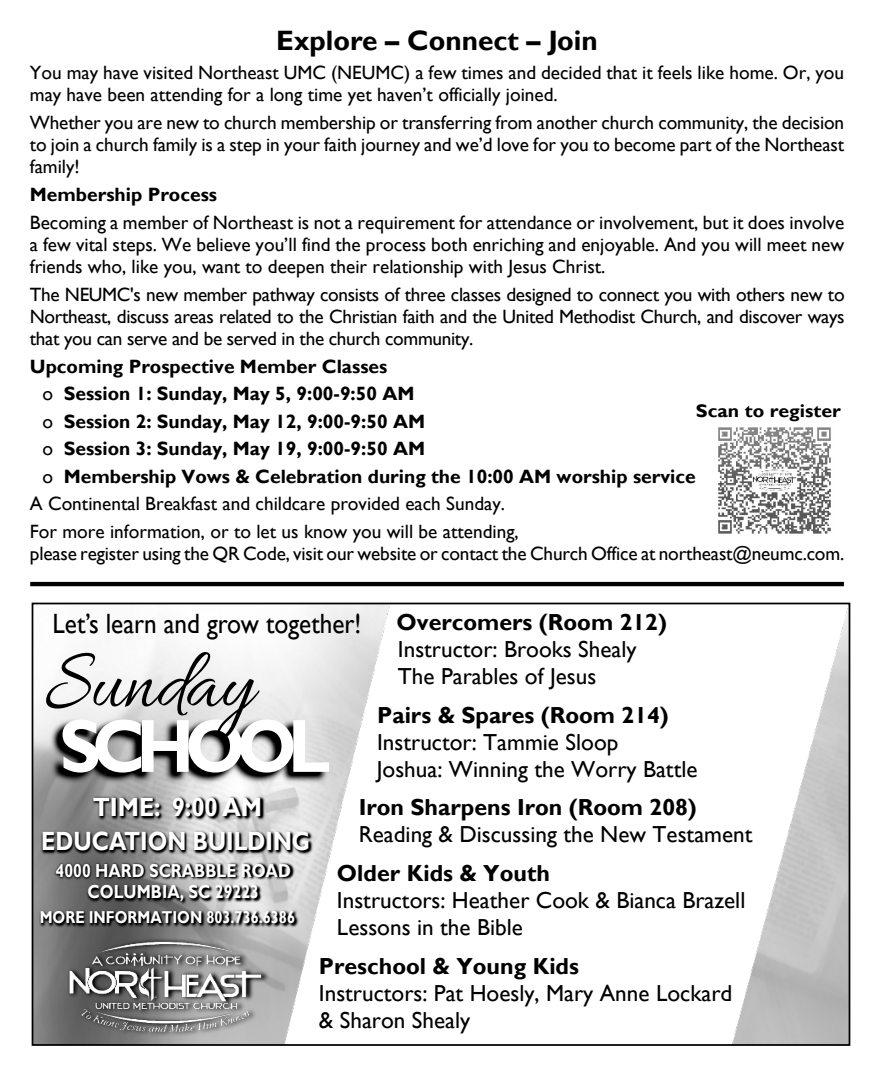
<style>
.page{position:relative;width:882px;height:1071px;background:#fff}
.page>*{position:absolute;margin:0;border:0;box-sizing:border-box;transform-origin:0 0}
.t1{font:88.73px "Allura";color:#000;scale:.87 1}
.t2{font:700 75.77px "Gill Sans";letter-spacing:-.125em;color:#fff;scale:.91 1}
.t3{font:700 28px "Gill Sans";color:#000}
.t4{font:27.82px "Gill Sans";color:#000;scale:.91 1}
.t5{font:700 26.43px/34.3px "Gill Sans";color:#fff;text-align:center;scale:.91 1}
.t6{font:23.1px/26.8px "Gill Sans";color:#000}
.t7{font:700 23.1px "Gill Sans";color:#000}
.t8{font:19.25px/22.2px "Gill Sans";color:#000;text-align:justify}
.t9{font:700 19.25px "Gill Sans";color:#000}
.t10{font:700 18.72px/21.7px "Gill Sans";color:#fff;text-align:center;scale:.85 1}
.t11{font:700 18.2px "Gill Sans";color:#000;scale:1.07 1}
.t12{font:700 17.15px "Gill Sans";color:#fff;scale:.85 1}
.s1{font-weight:400}
</style>
<div class="page">
<img style="left:35px;top:606px;width:812px;height:437px">
<div style="left:32px;top:603px;width:818px;height:443px;border:2px solid #000"></div>
<img style="left:45px;top:693px;width:307px;height:109px">
<img style="left:90px;top:787px;width:187px;height:34px">
<img style="left:39px;top:821px;width:286px;height:40px">
<img style="left:53px;top:855px;width:250px;height:49px">
<img style="left:37px;top:904px;width:269px;height:28px">
<img style="left:64px;top:933px;width:209px;height:108px">
<img style="left:67px;top:940px;width:197px;height:95px">
<img style="left:718px;top:427px;width:113px;height:107px">
<hr style="left:30px;top:582px;width:814px;height:4px;background:#000">
<h3 class="t3" style="left:276px;top:30px;width:323px">Explore – Connect – Join</h3>
<p class="t8" style="left:30px;top:64px;width:816px">You may have visited Northeast UMC (NEUMC) a few times and decided that it feels like home. Or, you may have been attending for a long time yet haven’t officially joined.</p>
<p class="t8" style="left:30px;top:113px;width:816px">Whether you are new to church membership or transferring from another church community, the decision to join a church family is a step in your faith journey and we’d love for you to become part of the Northeast family!</p>
<p class="t9" style="left:30px;top:188px;width:189px">Membership Process</p>
<p class="t8" style="left:30px;top:213px;width:816px">Becoming a member of Northeast is not a requirement for attendance or involvement, but it does involve a few vital steps. We believe you’ll find the process both enriching and enjoyable. And you will meet new friends who, like you, want to deepen their relationship with Jesus Christ.</p>
<p class="t8" style="left:30px;top:285px;width:816px">The NEUMC's new member pathway consists of three classes designed to connect you with others new to Northeast, discuss areas related to the Christian faith and the United Methodist Church, and discover ways that you can serve and be served in the church community.</p>
<p class="t9" style="left:30px;top:359px;width:359px">Upcoming Prospective Member Classes</p>
<p class="t9" style="left:42px;top:387px;width:374px"><span class="s1">o</span> Session 1: Sunday, May 5, 9:00-9:50 AM</p>
<p class="t9" style="left:42px;top:414px;width:384px"><span class="s1">o</span> Session 2: Sunday, May 12, 9:00-9:50 AM</p>
<p class="t9" style="left:42px;top:442px;width:384px"><span class="s1">o</span> Session 3: Sunday, May 19, 9:00-9:50 AM</p>
<p class="t9" style="left:42px;top:470px;width:655px"><span class="s1">o</span> Membership Vows &amp; Celebration during the 10:00 AM worship service</p>
<p class="t8" style="left:30px;top:495px;width:477px">A Continental Breakfast and childcare provided each Sunday.</p>
<p class="t8" style="left:30px;top:522px;width:491px">For more information, or to let us know you will be attending,</p>
<p class="t8" style="left:30px;top:545px;width:816px">please register using the QR Code, visit our website or contact the Church Office at northeast@neumc.com.</p>
<p class="t11" style="left:696px;top:405px;width:137px">Scan to register</p>
<h3 class="t4" style="left:53px;top:614px;width:341px">Let’s learn and grow together!</h3>
<p class="t7" style="left:397px;top:614px;width:272px">Overcomers (Room 212)</p>
<p class="t6" style="left:398px;top:638px;width:240px">Instructor: Brooks Shealy<br>The Parables of Jesus</p>
<p class="t7" style="left:377px;top:707px;width:293px">Pairs &amp; Spares (Room 214)</p>
<p class="t6" style="left:377px;top:731px;width:322px">Instructor: Tammie Sloop<br>Joshua: Winning the Worry Battle</p>
<p class="t7" style="left:359px;top:799px;width:340px">Iron Sharpens Iron (Room 208)</p>
<p class="t6" style="left:359px;top:823px;width:395px">Reading &amp; Discussing the New Testament</p>
<p class="t7" style="left:337px;top:865px;width:214px">Older Kids &amp; Youth</p>
<p class="t6" style="left:337px;top:889px;width:410px">Instructors: Heather Cook &amp; Bianca Brazell<br>Lessons in the Bible</p>
<p class="t7" style="left:319px;top:958px;width:262px">Preschool &amp; Young Kids</p>
<p class="t6" style="left:319px;top:982px;width:415px">Instructors: Pat Hoesly, Mary Anne Lockard &amp; Sharon Shealy</p>
<h1 class="t1" style="left:45px;top:634px;width:242px">Sunday</h1>
<h2 class="t2" style="left:59px;top:720px;width:299px">SCHOOL</h2>
<h3 class="t5" style="left:41px;top:793px;width:297px">TIME: 9:00 AM<br>EDUCATION BUILDING</h3>
<p class="t10" style="left:56px;top:861px;width:278px">4000 HARD SCRABBLE ROAD<br>COLUMBIA, SC 29223</p>
<p class="t12" style="left:40px;top:911px;width:302px">MORE INFORMATION 803.736.6386</p>
</div>
